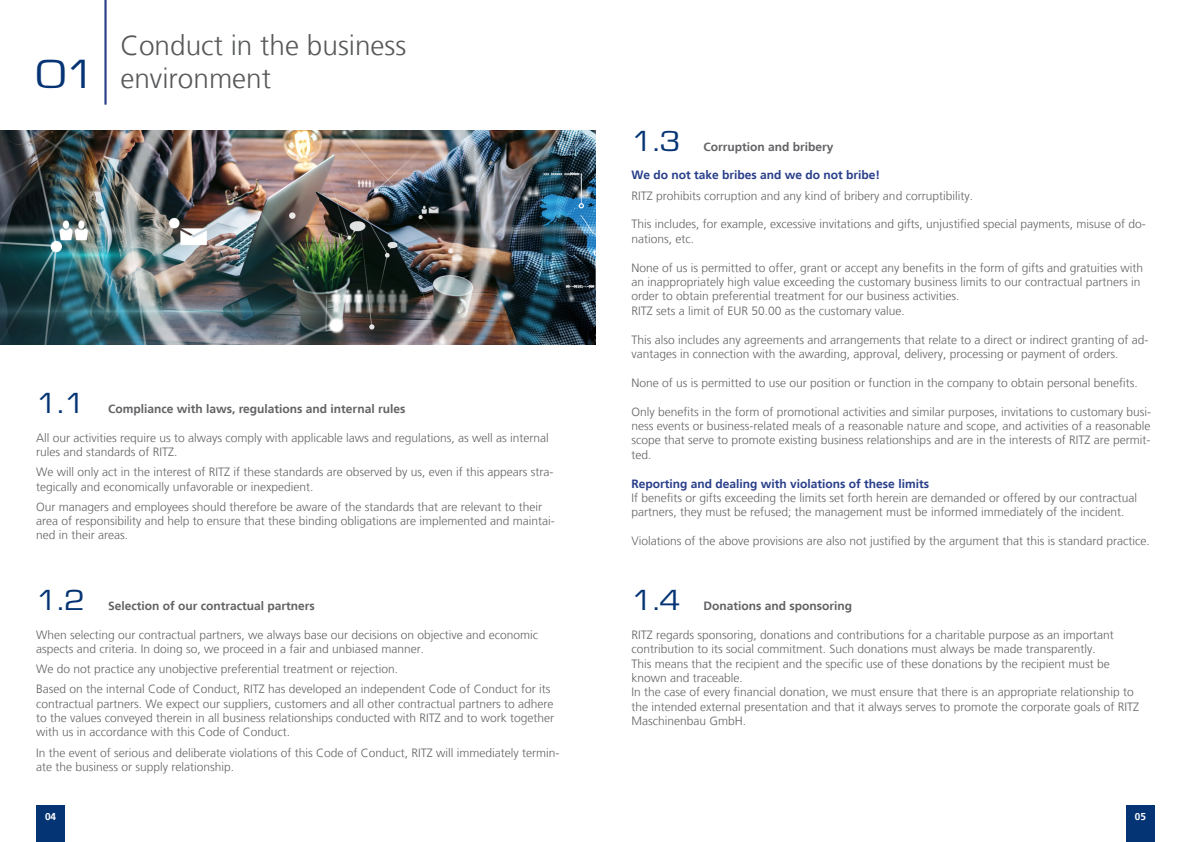
<style>
.page{position:relative;width:1191px;height:842px;background:#fff}
.page>*{position:absolute;margin:0;border:0;box-sizing:border-box;transform-origin:0 0}
.t1{font:42.1px "Eurostile Ext";color:#053474}
.t2{font:30px "Eurostile Ext";color:#053474}
.t3{font:300 28px/33.5px "Frutiger LT";color:#57585a}
.t4{font:300 12px/14.4px "Frutiger LT";color:#636366}
.t5{font:700 12px "Frutiger LT";color:#636366}
.t6{font:700 12px "Frutiger LT";color:#293f8a}
.t7{font:700 10px "Frutiger LT";color:#fff}
</style>
<div class="page">
<div style="left:36px;top:806px;width:29px;height:36px;background:#053474"></div>
<div style="left:1126px;top:806px;width:28px;height:36px;background:#053474"></div>
<hr style="left:104px;top:0;width:3px;height:105px;background:#293f8a">
<img style="left:0;top:130px;width:595px;height:214px">
<p class="t1" style="left:36px;top:52px;width:61px">01</p>
<p class="t3" style="left:120px;top:29px;width:287px">Conduct in the business environment</p>
<p class="t2" style="left:36px;top:387px;width:51px">1.1</p>
<p class="t5" style="left:108px;top:402px;width:299px">Compliance with laws, regulations and internal rules</p>
<p class="t4" style="left:36px;top:430px;width:514px">All our activities require us to always comply with applicable laws and regulations, as well as internal rules and standards of RITZ.</p>
<p class="t4" style="left:36px;top:465px;width:519px">We will only act in the interest of RITZ if these standards are observed by us, even if this appears stra&shy;tegically and economically unfavorable or inexpedient.</p>
<p class="t4" style="left:36px;top:499px;width:520px">Our managers and employees should therefore be aware of the standards that are relevant to their area of responsibility and help to ensure that these binding obligations are implemented and maintai&shy;ned in their areas.</p>
<p class="t2" style="left:36px;top:584px;width:51px">1.2</p>
<p class="t5" style="left:108px;top:599px;width:208px">Selection of our contractual partners</p>
<p class="t4" style="left:36px;top:627px;width:504px">When selecting our contractual partners, we always base our decisions on objective and economic aspects and criteria. In doing so, we proceed in a fair and unbiased manner.</p>
<p class="t4" style="left:36px;top:662px;width:363px">We do not practice any unobjective preferential treatment or rejection.</p>
<p class="t4" style="left:36px;top:682px;width:520px">Based on the internal Code of Conduct, RITZ has developed an independent Code of Conduct for its contractual partners. We expect our suppliers, customers and all other contractual partners to adhere to the values conveyed therein in all business relationships conducted with RITZ and to work together with us in accordance with this Code of Conduct.</p>
<p class="t4" style="left:36px;top:745px;width:525px">In the event of serious and deliberate violations of this Code of Conduct, RITZ will immediately termin&shy;ate the business or supply relationship.</p>
<p class="t2" style="left:631px;top:125px;width:51px">1.3</p>
<p class="t5" style="left:703px;top:139px;width:132px">Corruption and bribery</p>
<p class="t6" style="left:631px;top:168px;width:250px">We do not take bribes and we do not bribe!</p>
<p class="t4" style="left:631px;top:188px;width:343px">RITZ prohibits corruption and any kind of bribery and corruptibility.</p>
<p class="t4" style="left:631px;top:217px;width:516px">This includes, for example, excessive invitations and gifts, unjustified special payments, misuse of do&shy;nations, etc.</p>
<p class="t4" style="left:631px;top:260px;width:513px">None of us is permitted to offer, grant or accept any benefits in the form of gifts and gratuities with an inappropriately high value exceeding the customary business limits to our contractual partners in order to obtain preferential treatment for our business activities.</p>
<p class="t4" style="left:631px;top:304px;width:275px">RITZ sets a limit of EUR 50.00 as the customary value.</p>
<p class="t4" style="left:631px;top:332px;width:518px">This also includes any agreements and arrangements that relate to a direct or indirect granting of ad&shy;vantages in connection with the awarding, approval, delivery, processing or payment of orders.</p>
<p class="t4" style="left:631px;top:376px;width:508px">None of us is permitted to use our position or function in the company to obtain personal benefits.</p>
<p class="t4" style="left:631px;top:404px;width:521px;text-align:justify">Only benefits in the form of promotional activities and similar purposes, invitations to customary busi&shy;ness events or business-related meals of a reasonable nature and scope, and activities of a reasonable scope that serve to promote existing business relationships and are in the interests of RITZ are permit&shy;ted.</p>
<p class="t6" style="left:631px;top:476px;width:299px">Reporting and dealing with violations of these limits</p>
<p class="t4" style="left:631px;top:491px;width:507px">If benefits or gifts exceeding the limits set forth herein are demanded or offered by our contractual partners, they must be refused; the management must be informed immediately of the incident.</p>
<p class="t4" style="left:631px;top:534px;width:520px">Violations of the above provisions are also not justified by the argument that this is standard practice.</p>
<p class="t2" style="left:631px;top:584px;width:51px">1.4</p>
<p class="t5" style="left:703px;top:599px;width:150px">Donations and sponsoring</p>
<p class="t4" style="left:631px;top:628px;width:484px">RITZ regards sponsoring, donations and contributions for a charitable purpose as an important contribution to its social commitment. Such donations must always be made transparently.</p>
<p class="t4" style="left:631px;top:656px;width:480px">This means that the recipient and the specific use of these donations by the recipient must be known and traceable.</p>
<p class="t4" style="left:631px;top:685px;width:509px">In the case of every financial donation, we must ensure that there is an appropriate relationship to the intended external presentation and that it always serves to promote the corporate goals of RITZ<br>Maschinenbau GmbH.</p>
<p class="t7" style="left:45px;top:811px;width:13px">04</p>
<p class="t7" style="left:1135px;top:811px;width:13px">05</p>
</div>
